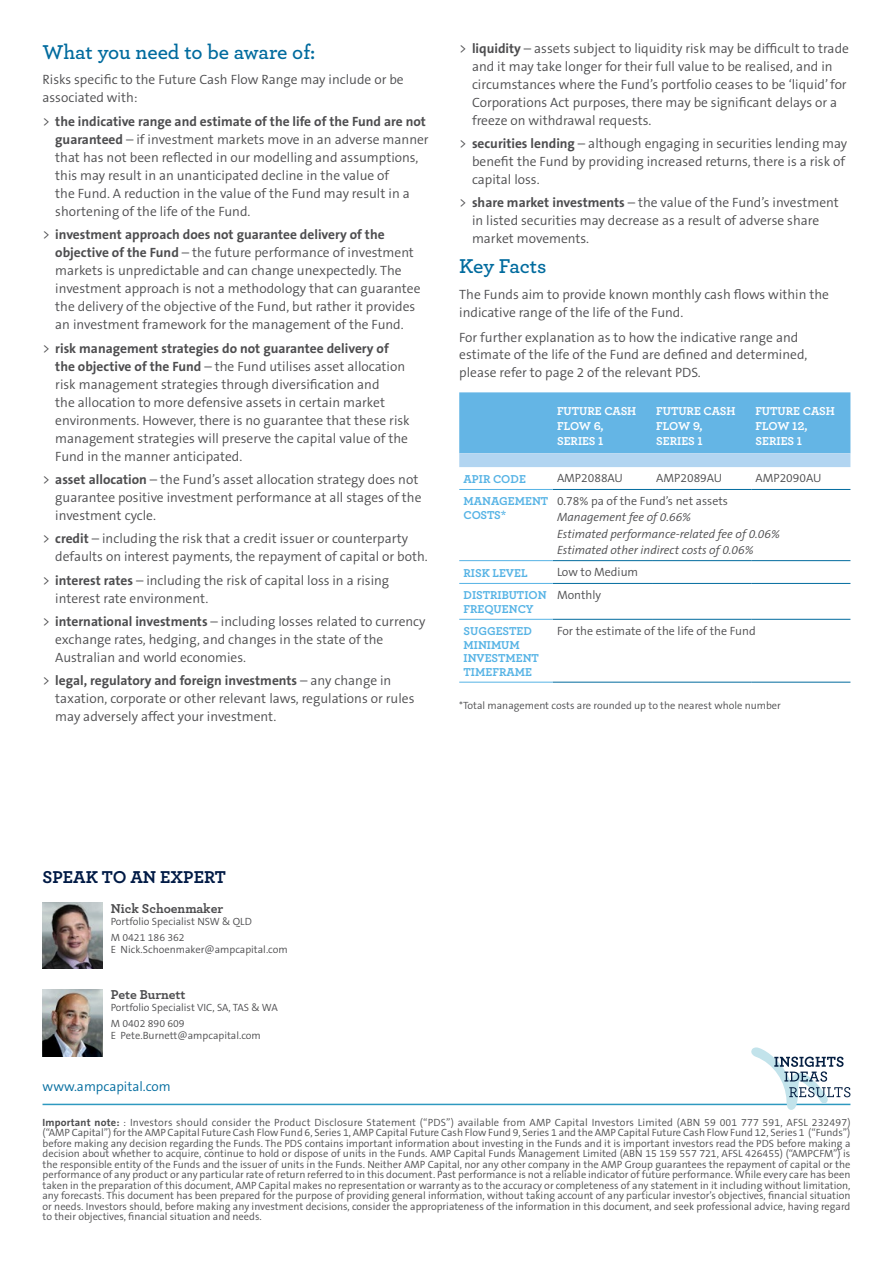
<style>
.page{position:relative;width:893px;height:1263px;background:#fff}
.page>*{position:absolute;margin:0;border:0;box-sizing:border-box;transform-origin:0 0}
.t1{font:600 21px "Archer";letter-spacing:-.005em;color:#006b9e}
.t2{font:700 18px "Archer";color:#001a45}
.t3{font:300 13.5px/18px "The Sans B4";color:#4d4d4f}
.t4{font:700 13.5px "The Sans B7";color:#4d4d4f}
.t5{font:700 13.5px "Archer";color:#4d4d4f}
.t6{font:300 13.5px "The Sans B4";color:#006b9e}
.t7{font:300 12px "The Sans B4";color:#4d4d4f}
.t8{font:italic 300 12px/16.5px "The Sans B4";color:#4d4d4f}
.t9{font:700 12px/13.5px "Archer";color:#56b3e5}
.t10{font:700 12px/15px "Archer";color:#fff}
.t11{font:300 10.5px/10.5px "The Sans B4";color:#4d4d4f}
.s1{font-family:"The Sans B4";font-weight:300}
.s2{font-family:"The Sans B7";font-weight:700}
</style>
<div class="page">
<svg style="left:459px;top:392px;width:391px;height:75px;background:#73bbe7"></svg>
<hr style="left:553px;top:489px;width:99px;height:1px;background:#006b9e">
<hr style="left:652px;top:489px;width:99px;height:1px;background:#006b9e">
<hr style="left:553px;top:560px;width:99px;height:1px;background:#006b9e">
<hr style="left:652px;top:560px;width:99px;height:1px;background:#006b9e">
<hr style="left:553px;top:583px;width:99px;height:1px;background:#006b9e">
<hr style="left:652px;top:583px;width:99px;height:1px;background:#006b9e">
<hr style="left:553px;top:619px;width:99px;height:1px;background:#006b9e">
<hr style="left:652px;top:619px;width:99px;height:1px;background:#006b9e">
<hr style="left:553px;top:682px;width:99px;height:1px;background:#006b9e">
<hr style="left:652px;top:682px;width:99px;height:1px;background:#006b9e">
<hr style="left:751px;top:682px;width:99px;height:1px;background:#006b9e">
<hr style="left:751px;top:560px;width:99px;height:1px;background:#006b9e">
<hr style="left:751px;top:583px;width:99px;height:1px;background:#006b9e">
<hr style="left:751px;top:489px;width:99px;height:1px;background:#006b9e">
<hr style="left:459px;top:489px;width:94px;height:1px;background:#56b3e5">
<hr style="left:459px;top:560px;width:94px;height:1px;background:#56b3e5">
<hr style="left:459px;top:583px;width:94px;height:1px;background:#56b3e5">
<hr style="left:459px;top:619px;width:94px;height:1px;background:#56b3e5">
<hr style="left:459px;top:682px;width:94px;height:1px;background:#56b3e5">
<hr style="left:751px;top:619px;width:99px;height:1px;background:#006b9e">
<hr style="left:43px;top:1104px;width:807px;height:1px;background:#2e99c0">
<svg style="left:751px;top:1047px;width:99px;height:63px"></svg>
<img style="left:43px;top:902px;width:59px;height:67px">
<img style="left:43px;top:990px;width:59px;height:66px">
<h1 class="t1" style="left:43px;top:37px;width:274px">What you need to be aware of:</h1>
<p class="t3" style="left:43px;top:71px;width:363px">Risks specific to the Future Cash Flow Range may include or be associated with:</p>
<p class="t4" style="left:43px;top:114px;width:385px"><span class="s1">&gt;</span> the indicative range and estimate of the life of the Fund are not</p>
<p class="t3" style="left:55px;top:131px;width:375px"><span class="s2">guaranteed</span> – if investment markets move in an adverse manner that has not been reflected in our modelling and assumptions, this may result in an unanticipated decline in the value of<br>the Fund. A reduction in the value of the Fund may result in a shortening of the life of the Fund.</p>
<p class="t4" style="left:43px;top:228px;width:344px"><span class="s1">&gt;</span> investment approach does not guarantee delivery of the</p>
<p class="t3" style="left:55px;top:244px;width:367px"><span class="s2">objective of the Fund</span> – the future performance of investment markets is unpredictable and can change unexpectedly. The investment approach is not a methodology that can guarantee the delivery of the objective of the Fund, but rather it provides an investment framework for the management of the Fund.</p>
<p class="t4" style="left:43px;top:341px;width:348px"><span class="s1">&gt;</span> risk management strategies do not guarantee delivery of</p>
<p class="t3" style="left:55px;top:358px;width:356px"><span class="s2">the objective of the Fund</span> – the Fund utilises asset allocation risk management strategies through diversification and<br>the allocation to more defensive assets in certain market environments. However, there is no guarantee that these risk management strategies will preserve the capital value of the Fund in the manner anticipated.</p>
<p class="t3" style="left:55px;top:471px;width:368px;text-indent:-13px">&gt; <span class="s2">asset allocation</span> – the Fund’s asset allocation strategy does not guarantee positive investment performance at all stages of the investment cycle.</p>
<p class="t3" style="left:55px;top:530px;width:374px;text-indent:-13px">&gt; <span class="s2">credit</span> – including the risk that a credit issuer or counterparty defaults on interest payments, the repayment of capital or both.</p>
<p class="t3" style="left:55px;top:572px;width:335px;text-indent:-13px">&gt; <span class="s2">interest rates</span> – including the risk of capital loss in a rising interest rate environment.</p>
<p class="t3" style="left:55px;top:613px;width:372px;text-indent:-13px">&gt; <span class="s2">international investments</span> – including losses related to currency exchange rates, hedging, and changes in the state of the<br>Australian and world economies.</p>
<p class="t4" style="left:43px;top:674px;width:350px"><span class="s1">&gt;</span> legal, regulatory and foreign investments <span class="s1">– any change in</span></p>
<p class="t3" style="left:55px;top:690px;width:361px">taxation, corporate or other relevant laws, regulations or rules may adversely affect your investment.</p>
<p class="t3" style="left:472px;top:39px;width:378px;text-indent:-13px">&gt; <span class="s2">liquidity</span> – assets subject to liquidity risk may be difficult to trade and it may take longer for their full value to be realised, and in circumstances where the Fund’s portfolio ceases to be ‘liquid’ for Corporations Act purposes, there may be significant delays or a freeze on withdrawal requests.</p>
<p class="t3" style="left:472px;top:135px;width:377px;text-indent:-13px">&gt; <span class="s2">securities lending</span> – although engaging in securities lending may benefit the Fund by providing increased returns, there is a risk of capital loss.</p>
<p class="t3" style="left:472px;top:194px;width:368px;text-indent:-13px">&gt; <span class="s2">share market investments</span> – the value of the Fund’s investment in listed securities may decrease as a result of adverse share market movements.</p>
<h1 class="t1" style="left:459px;top:250px;width:89px">Key Facts</h1>
<p class="t3" style="left:459px;top:286px;width:371px">The Funds aim to provide known monthly cash flows within the indicative range of the life of the Fund.</p>
<p class="t3" style="left:459px;top:328px;width:350px">For further explanation as to how the indicative range and estimate of the life of the Fund are defined and determined, please refer to page 2 of the relevant PDS.</p>
<p class="t10" style="left:557px;top:402px;width:81px">FUTURE CASH<br>FLOW 6,<br>SERIES 1</p>
<p class="t10" style="left:656px;top:402px;width:81px">FUTURE CASH<br>FLOW 9,<br>SERIES 1</p>
<p class="t10" style="left:755px;top:402px;width:81px">FUTURE CASH<br>FLOW 12,<br>SERIES 1</p>
<p class="t9" style="left:463px;top:472px;width:64px">APIR CODE</p>
<p class="t7" style="left:557px;top:472px;width:67px">AMP2088AU</p>
<p class="t7" style="left:656px;top:472px;width:67px">AMP2089AU</p>
<p class="t7" style="left:755px;top:472px;width:67px">AMP2090AU</p>
<p class="t9" style="left:463px;top:494px;width:86px">MANAGEMENT<br>COSTS*</p>
<p class="t7" style="left:557px;top:494px;width:172px">0.78% pa of the Fund’s net assets</p>
<p class="t8" style="left:557px;top:509px;width:224px">Management fee of 0.66%<br>Estimated performance-related fee of 0.06%<br>Estimated other indirect costs of 0.06%</p>
<p class="t9" style="left:463px;top:565px;width:66px">RISK LEVEL</p>
<p class="t7" style="left:557px;top:566px;width:83px">Low to Medium</p>
<p class="t9" style="left:463px;top:588px;width:85px">DISTRIBUTION<br>FREQUENCY</p>
<p class="t7" style="left:557px;top:588px;width:46px">Monthly</p>
<p class="t9" style="left:463px;top:624px;width:77px">SUGGESTED<br>MINIMUM<br>INVESTMENT<br>TIMEFRAME</p>
<p class="t7" style="left:557px;top:624px;width:200px">For the estimate of the life of the Fund</p>
<p class="t11" style="left:459px;top:701px;width:323px">*Total management costs are rounded up to the nearest whole number</p>
<h2 class="t2" style="left:43px;top:862px;width:185px">SPEAK TO AN EXPERT</h2>
<p class="t5" style="left:111px;top:898px;width:114px">Nick Schoenmaker</p>
<p class="t11" style="left:111px;top:914px;width:143px;line-height:16.2px">Portfolio Specialist NSW &amp; QLD<br>M 0421 186 362</p>
<p class="t11" style="left:111px;top:945px;width:178px">E Nick.Schoenmaker@ampcapital.com</p>
<p class="t5" style="left:111px;top:984px;width:76px">Pete Burnett</p>
<p class="t11" style="left:111px;top:999px;width:168px;line-height:16.2px">Portfolio Specialist VIC, SA, TAS &amp; WA<br>M 0402 890 609</p>
<p class="t11" style="left:111px;top:1031px;width:152px">E Pete.Burnett@ampcapital.com</p>
<p class="t6" style="left:43px;top:1079px;width:130px">www.ampcapital.com</p>
<p class="t11" style="left:43px;top:1117px;width:809px;text-align:justify"><span class="s2">Important note:</span> : Investors should consider the Product Disclosure Statement (“PDS”) available from AMP Capital Investors Limited (ABN 59 001 777 591, AFSL 232497) (“AMP Capital”) for the AMP Capital Future Cash Flow Fund 6, Series 1, AMP Capital Future Cash Flow Fund 9, Series 1 and the AMP Capital Future Cash Flow Fund 12, Series 1 (“Funds”) before making any decision regarding the Funds. The PDS contains important information about investing in the Funds and it is important investors read the PDS before making a decision about whether to acquire, continue to hold or dispose of units in the Funds. AMP Capital Funds Management Limited (ABN 15 159 557 721, AFSL 426455) (“AMPCFM”) is the responsible entity of the Funds and the issuer of units in the Funds. Neither AMP Capital, nor any other company in the AMP Group guarantees the repayment of capital or the performance of any product or any particular rate of return referred to in this document. Past performance is not a reliable indicator of future performance. While every care has been taken in the preparation of this document, AMP Capital makes no representation or warranty as to the accuracy or completeness of any statement in it including without limitation, any forecasts. This document has been prepared for the purpose of providing general information, without taking account of any particular investor’s objectives, financial situation or needs. Investors should, before making any investment decisions, consider the appropriateness of the information in this document, and seek professional advice, having regard to their objectives, financial situation and needs.</p>
</div>
